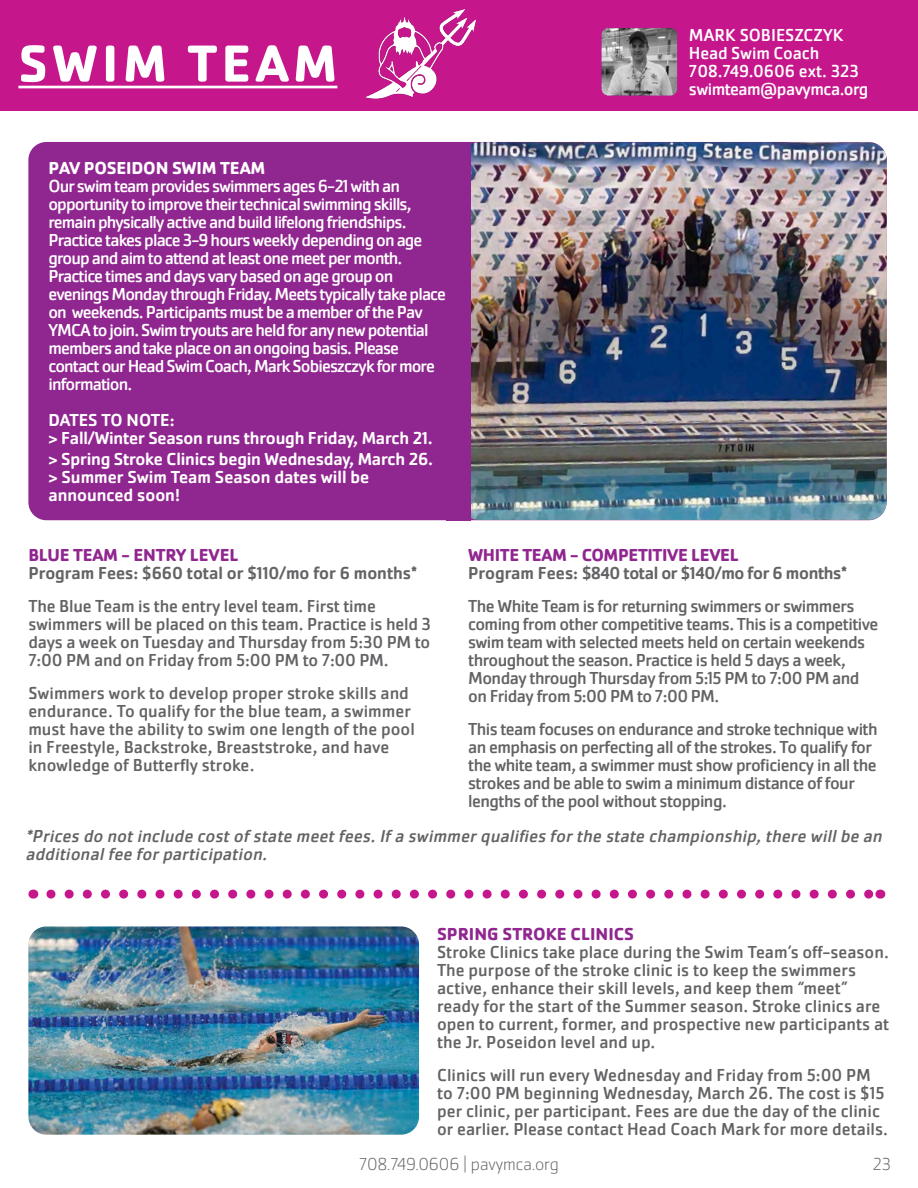
<style>
.page{position:relative;width:918px;height:1188px;background:#fff}
.page>*{position:absolute;margin:0;border:0;box-sizing:border-box;transform-origin:0 0}
.t1{font:700 54px "Cachet Pro";letter-spacing:.08em;color:#fff}
.t2{font:18px/18px "Cachet Pro";letter-spacing:-.01em;color:#636366}
.t3{font:18px/18px "Cachet Pro";letter-spacing:-.05em;color:#fff}
.t4{font:18px/18px "Cachet Pro";letter-spacing:-.03em;color:#636366}
.t5{font:500 18px/18px "Cachet Pro";letter-spacing:-.01em;color:#fff}
.t6{font:italic 18px/18px "Cachet Pro";color:#636366}
.t7{font:700 18px "Cachet Pro";letter-spacing:-.01em;color:#90268f}
.t8{font:500 18px "Cachet Pro";letter-spacing:-.02em;color:#636366}
.t9{font:500 18px "Cachet Pro";color:#636366}
.t10{font:18px "Cachet Pro";color:#fff}
.t11{font:200 18px "Cachet Pro";color:#636366}
.t12{font:18px "Cachet Pro";letter-spacing:-.03em;color:#fff}
.t13{font:700 18px "Cachet Pro";letter-spacing:-.01em;color:#fff}
.t14{font:18px "Cachet Pro";letter-spacing:-.01em;color:#fff}
</style>
<div class="page">
<div style="left:0;top:0;width:918px;height:111px;background:#c5168c"></div>
<div style="left:28px;top:142px;width:859px;height:378px;background:#90268f;border-radius:18px"></div>
<hr style="left:18px;top:86px;width:319px;height:2px;background:#fff">
<img style="left:602px;top:28px;width:75px;height:68px">
<img style="left:365px;top:9px;width:112px;height:90px">
<img style="left:28px;top:926px;width:391px;height:209px">
<svg style="left:51px;top:890px;width:820px;height:9px"></svg>
<img style="left:471px;top:142px;width:416px;height:378px">
<p class="t1" style="left:18px;top:30px;width:321px">SWIM TEAM</p>
<p class="t10" style="left:689px;top:25px;width:156px">MARK SOBIESZCZYK</p>
<p class="t14" style="left:689px;top:43px;width:132px">Head Swim Coach</p>
<p class="t10" style="left:689px;top:61px;width:172px">708.749.0606 ext. 323</p>
<p class="t12" style="left:689px;top:79px;width:181px">swimteam@pavymca.org</p>
<p class="t13" style="left:48px;top:157px;width:218px">PAV POSEIDON SWIM TEAM</p>
<p class="t3" style="left:48px;top:177px;width:399px">Our swim team provides swimmers ages 6-21 with an opportunity to improve their technical swimming skills, remain physically active and build lifelong friendships.<br>Practice takes place 3-9 hours weekly depending on age group and aim to attend at least one meet per month.<br>Practice times and days vary based on age group on evenings Monday through Friday. Meets typically take place on weekends. Participants must be a member of the Pav YMCA to join. Swim tryouts are held for any new potential members and take place on an ongoing basis. Please contact our Head Swim Coach, Mark Sobieszczyk for more information.</p>
<p class="t5" style="left:48px;top:411px;width:128px">DATES TO NOTE:</p>
<p class="t5" style="left:48px;top:429px;width:386px">&gt; Fall/Winter Season runs through Friday, March 21.</p>
<p class="t5" style="left:48px;top:450px;width:386px">&gt; Spring Stroke Clinics begin Wednesday, March 26.</p>
<p class="t5" style="left:48px;top:468px;width:322px">&gt; Summer Swim Team Season dates will be announced soon!</p>
<p class="t7" style="left:28px;top:543px;width:212px">BLUE TEAM - ENTRY LEVEL</p>
<p class="t9" style="left:28px;top:562px;width:390px">Program Fees: $660 total or $110/mo for 6 months*</p>
<p class="t2" style="left:28px;top:597px;width:404px">The Blue Team is the entry level team. First time swimmers will be placed on this team. Practice is held 3 days a week on Tuesday and Thursday from 5:30 PM to 7:00 PM and on Friday from 5:00 PM to 7:00 PM.</p>
<p class="t2" style="left:28px;top:684px;width:388px">Swimmers work to develop proper stroke skills and endurance. To qualify for the blue team, a swimmer must have the ability to swim one length of the pool in Freestyle, Backstroke, Breaststroke, and have knowledge of Butterfly stroke.</p>
<p class="t7" style="left:468px;top:543px;width:272px">WHITE TEAM - COMPETITIVE LEVEL</p>
<p class="t8" style="left:468px;top:562px;width:380px">Program Fees: $840 total or $140/mo for 6 months*</p>
<p class="t4" style="left:468px;top:597px;width:412px">The White Team is for returning swimmers or swimmers coming from other competitive teams. This is a competitive swim team with selected meets held on certain weekends throughout the season. Practice is held 5 days a week, Monday through Thursday from 5:15 PM to 7:00 PM and on Friday from 5:00 PM to 7:00 PM.</p>
<p class="t4" style="left:468px;top:720px;width:411px">This team focuses on endurance and stroke technique with an emphasis on perfecting all of the strokes. To qualify for the white team, a swimmer must show proficiency in all the strokes and be able to swim a minimum distance of four lengths of the pool without stopping.</p>
<p class="t6" style="left:25px;top:827px;width:862px">*Prices do notinclude costofstate meetfees.Ifa swimmerqualifies forthe state championship,there willbe an additionalfee forparticipation.</p>
<p class="t7" style="left:437px;top:922px;width:198px">SPRING STROKE CLINICS</p>
<p class="t2" style="left:437px;top:943px;width:454px">Stroke Clinics take place during the Swim Team’s off-season.<br>The purpose of the stroke clinic is to keep the swimmers active, enhance their skill levels, and keep them “meet” ready for the start of the Summer season. Stroke clinics are open to current, former, and prospective new participants at the Jr. Poseidon level and up.</p>
<p class="t2" style="left:437px;top:1066px;width:452px">Clinics will run every Wednesday and Friday from 5:00 PM to 7:00 PM beginning Wednesday, March 26. The cost is $15 per clinic, per participant. Fees are due the day of the clinic or earlier. Please contact Head Coach Mark for more details.</p>
<p class="t11" style="left:359px;top:1154px;width:201px">708.749.0606 | pavymca.org</p>
<p class="t11" style="left:873px;top:1154px;width:20px">23</p>
</div>
